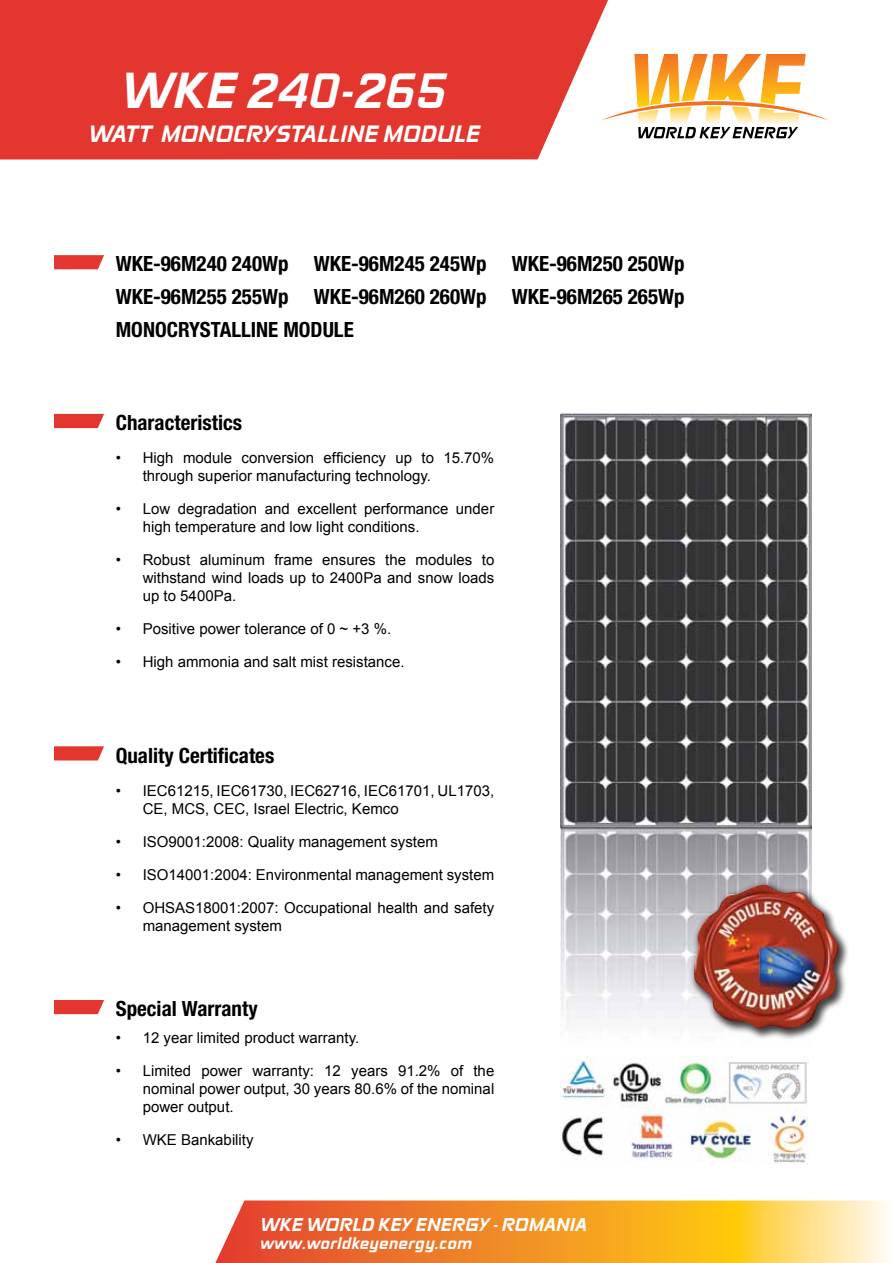
<style>
.page{position:relative;width:893px;height:1263px;background:#fff}
.page>*{position:absolute;margin:0;border:0;box-sizing:border-box;transform-origin:0 0}
.t1{font:700 45px "OPTI Mirc";color:#fff}
.t2{font:700 condensed 21px/33px "Helvetica Neue";color:#000;text-align:justify}
.t3{font:700 21px "OPTI Mirc";color:#fff}
.t4{font:700 16.5px "OPTI Mirc";color:#fff}
.t5{font:15px/18px "Arial";color:#000}
.t6{font:700 15px "OPTI Mirc";color:#fff}
</style>
<div class="page">
<div style="left:0;top:0;width:608px;height:159px;background:#e3362e"></div>
<svg style="left:577px;top:54px;width:252px;height:84px"></svg>
<svg style="left:54px;top:255px;width:50px;height:14px"></svg>
<svg style="left:54px;top:746px;width:50px;height:14px"></svg>
<svg style="left:54px;top:1000px;width:50px;height:14px"></svg>
<svg style="left:54px;top:414px;width:50px;height:14px"></svg>
<img style="left:560px;top:414px;width:251px;height:605px">
<svg style="left:215px;top:1200px;width:673px;height:63px;background:#f49e41"></svg>
<img style="left:560px;top:1056px;width:248px;height:107px">
<div style="left:688px;top:878px;width:161px;height:161px;background:#000;opacity:.75"></div>
<img style="left:693px;top:885px;width:147px;height:144px">
<h1 class="t1" style="left:122px;top:55px;width:328px">WKE 240-265</h1>
<h2 class="t3" style="left:89px;top:118px;width:394px">WATT MONOCRYSTALLINE MODULE</h2>
<h2 class="t2" style="left:116px;top:247px;width:570px">WKE-96M240 240Wp WKE-96M245 245Wp WKE-96M250 250Wp WKE-96M255 255Wp WKE-96M260 260Wp WKE-96M265 265Wp MONOCRYSTALLINE MODULE</h2>
<h2 class="t2" style="left:116px;top:406px;width:128px">Characteristics</h2>
<p class="t5" style="left:143px;top:449px;width:353px;text-indent:-27px">• High module conversion efficiency up to 15.70% through superior manufacturing technology.</p>
<p class="t5" style="left:143px;top:500px;width:353px;text-indent:-27px">• Low degradation and excellent performance under high temperature and low light conditions.</p>
<p class="t5" style="left:143px;top:551px;width:353px;text-align:justify;text-indent:-27px">• Robust aluminum frame ensures the modules to withstand wind loads up to 2400Pa and snow loads up to 5400Pa.</p>
<p class="t5" style="left:116px;top:620px;width:277px">• Positive power tolerance of 0 ~ +3 %.</p>
<p class="t5" style="left:116px;top:653px;width:290px">• High ammonia and salt mist resistance.</p>
<h2 class="t2" style="left:116px;top:738px;width:160px">Quality Certificates</h2>
<p class="t5" style="left:143px;top:781px;width:353px;text-indent:-27px">• IEC61215, IEC61730, IEC62716, IEC61701, UL1703,<br>CE, MCS, CEC, Israel Electric, Kemco</p>
<p class="t5" style="left:116px;top:832px;width:324px">• ISO9001:2008: Quality management system</p>
<p class="t5" style="left:116px;top:865px;width:380px">• ISO14001:2004: Environmental management system</p>
<p class="t5" style="left:143px;top:898px;width:353px;text-indent:-27px">• OHSAS18001:2007: Occupational health and safety management system</p>
<h2 class="t2" style="left:116px;top:992px;width:143px">Special Warranty</h2>
<p class="t5" style="left:116px;top:1029px;width:245px">• 12 year limited product warranty.</p>
<p class="t5" style="left:143px;top:1062px;width:353px;text-align:justify;text-indent:-27px">• Limited power warranty: 12 years 91.2% of the nominal power output, 30 years 80.6% of the nominal power output.</p>
<p class="t5" style="left:116px;top:1131px;width:139px">• WKE Bankability</p>
<p class="t4" style="left:260px;top:1212px;width:328px">WKE WORLD KEY ENERGY - ROMANIA</p>
<p class="t6" style="left:260px;top:1231px;width:214px">www.worldkeyenergy.com</p>
</div>
